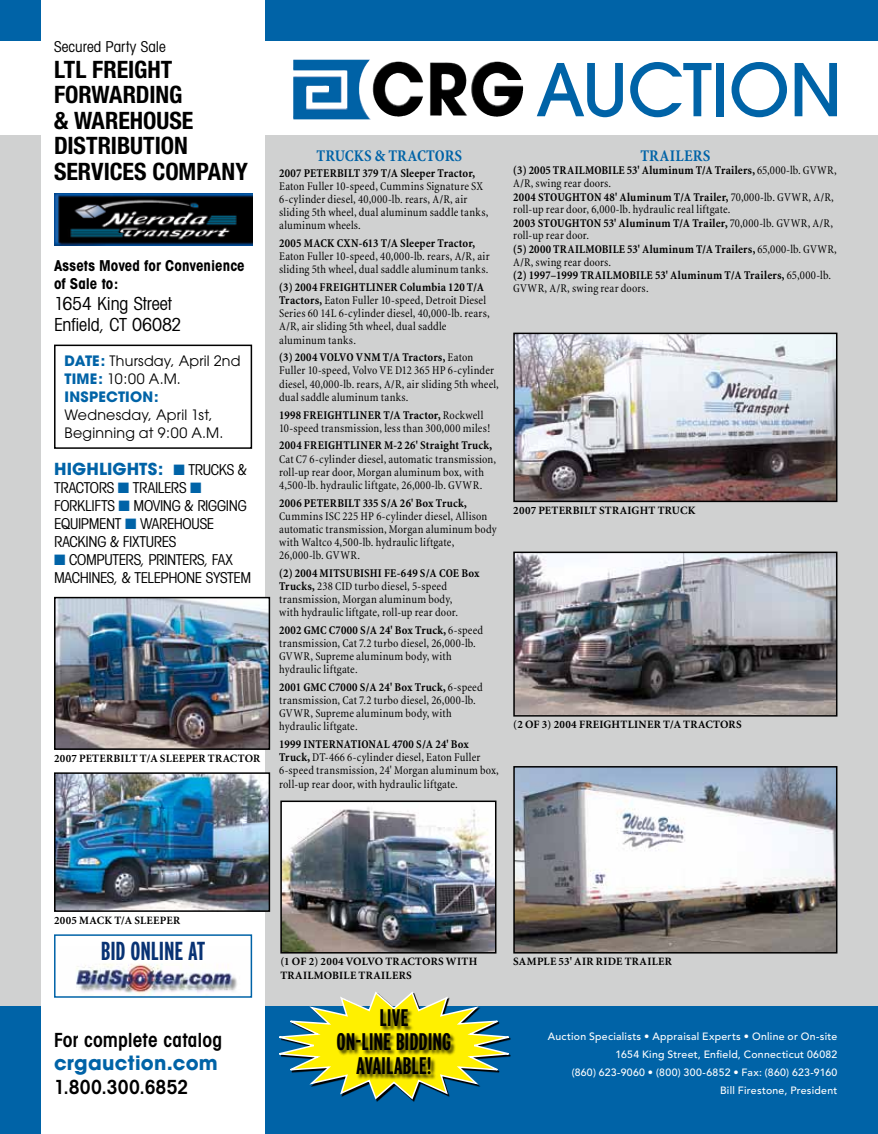
<style>
.page{position:relative;width:878px;height:1134px;background:#fff}
.page>*{position:absolute;margin:0;border:0;box-sizing:border-box;transform-origin:0 0}
.t1{font:500 72px "Avant Garde";letter-spacing:-.01em;color:#0063a7}
.t2{font:700 extra-condensed 25.95px "Interstate";letter-spacing:-.005em;color:#083273}
.t3{font:700 condensed 24px/25.5px "Helvetica Neue";color:#000}
.t4{font:700 extra-condensed 24px/24px "Interstate";letter-spacing:-.005em;color:#000;text-align:center}
.t5{font:600 condensed 19.5px "Avant Garde";letter-spacing:.01em;color:#000}
.t6{font:700 19.5px "Avant Garde";letter-spacing:.015em;color:#0063a7}
.t7{font:condensed 18px/21px "Avant Garde";letter-spacing:-.01em;color:#000}
.t8{font:700 condensed 16.5px "Minion";letter-spacing:.01em;color:#0063a7}
.t9{font:700 16.5px "Avant Garde";letter-spacing:.01em;color:#0063a7}
.t10{font:condensed 15px/18px "Avant Garde";letter-spacing:-.02em;color:#000}
.t11{font:700 condensed 15px/18px "Avant Garde";letter-spacing:.005em;color:#000}
.t12{font:condensed 15px "Avant Garde";letter-spacing:.005em;color:#000}
.t13{font:14.25px/18px "Avant Garde";letter-spacing:.015em;color:#000}
.t14{font:condensed 12px/13.2px "Minion";letter-spacing:.015em;color:#000}
.t15{font:700 condensed 12px/12.3px "Minion";letter-spacing:.02em;color:#000}
.t16{font:700 11.25px/13.5px "Minion";letter-spacing:.025em;color:#000}
.t17{font:500 10.5px/18px "Avenir";letter-spacing:.025em;color:#fff;text-align:right}
.s1{font-weight:700;color:#0063a7}
.s2{font-weight:400;font-stretch:condensed;font-size:15px;color:#000}
.s3{color:#0063a7}
.s4{font-weight:700}
.s5{font-weight:400}
</style>
<div class="page">
<div style="left:0;top:135px;width:878px;height:999px;background:#d0d1d1"></div>
<div style="left:0;top:1006px;width:878px;height:128px;background:#0063a7"></div>
<div style="left:0;top:0;width:878px;height:40px;background:#0063a7"></div>
<div style="left:41px;top:0;width:224px;height:1134px;background:#fff"></div>
<img style="left:293px;top:59px;width:102px;height:60px">
<div style="left:54px;top:345px;width:198px;height:104px;border:2px solid #000"></div>
<img style="left:76px;top:964px;width:161px;height:31px">
<div style="left:54px;top:934px;width:198px;height:64px;border:2px solid #0063a7"></div>
<svg style="left:279px;top:992px;width:232px;height:109px"></svg>
<div style="left:337px;top:1009px;width:119px;height:72px;background:#000;opacity:.75"></div>
<img style="left:54px;top:193px;width:198px;height:52px">
<img style="left:57px;top:775px;width:210px;height:134px">
<div style="left:54px;top:772px;width:216px;height:140px;border:2px solid #000"></div>
<img style="left:283px;top:804px;width:210px;height:147px">
<div style="left:280px;top:801px;width:216px;height:153px;border:2px solid #000"></div>
<img style="left:516px;top:336px;width:318px;height:163px">
<div style="left:513px;top:333px;width:324px;height:169px;border:2px solid #000"></div>
<img style="left:516px;top:769px;width:318px;height:182px">
<div style="left:513px;top:766px;width:324px;height:188px;border:2px solid #000"></div>
<img style="left:516px;top:555px;width:318px;height:159px">
<div style="left:513px;top:552px;width:324px;height:165px;border:2px solid #000"></div>
<img style="left:57px;top:600px;width:210px;height:147px">
<div style="left:54px;top:597px;width:216px;height:153px;border:2px solid #000"></div>
<p class="t12" style="left:54px;top:38px;width:113px">Secured Party Sale</p>
<h3 class="t3" style="left:54px;top:56px;width:195px">LTL FREIGHT<br>FORWARDING<br>&amp; WAREHOUSE<br>DISTRIBUTION<br>SERVICES COMPANY</h3>
<p class="t11" style="left:54px;top:256px;width:192px">Assets Moved for Convenience of Sale to:</p>
<h3 class="t7" style="left:54px;top:293px;width:129px">1654 King Street<br>Enfield, CT 06082</h3>
<p class="t13" style="left:64px;top:352px;width:177px"><span class="s1">DATE:</span> Thursday, April 2nd<br><span class="s1">TIME:</span> 10:00 A.M.<br><span class="s1">INSPECTION:</span></p>
<p class="t13" style="left:64px;top:406px;width:160px">Wednesday, April 1st,<br>Beginning at 9:00 A.M.</p>
<h3 class="t9" style="left:54px;top:459px;width:195px">HIGHLIGHTS: ■ <span class="s2">TRUCKS &amp;</span></h3>
<p class="t10" style="left:54px;top:479px;width:194px">TRACTORS <span class="s3">■</span> TRAILERS <span class="s3">■<br></span>FORKLIFTS <span class="s3">■</span> MOVING &amp; RIGGING<br>EQUIPMENT <span class="s3">■</span> WAREHOUSE<br>RACKING &amp; FIXTURES</p>
<p class="t10" style="left:54px;top:551px;width:199px"><span class="s3">■</span> COMPUTERS, PRINTERS, FAX<br>MACHINES, &amp; TELEPHONE SYSTEM</p>
<p class="t16" style="left:54px;top:752px;width:208px">2007 PETERBILT T/A SLEEPER TRACTOR</p>
<h3 class="t8" style="left:316px;top:146px;width:147px">TRUCKS &amp; TRACTORS</h3>
<p class="t15" style="left:279px;top:167px;width:197px">2007 PETERBILT 379 T/A Sleeper Tractor,</p>
<p class="t14" style="left:279px;top:180px;width:211px">Eaton Fuller 10-speed, Cummins Signature SX 6-cylinder diesel, 40,000-lb. rears, A/R, air sliding 5th wheel, dual aluminum saddle tanks, aluminum wheels.</p>
<p class="t15" style="left:279px;top:237px;width:197px">2005 MACK CXN-613 T/A Sleeper Tractor,</p>
<p class="t14" style="left:279px;top:250px;width:212px">Eaton Fuller 10-speed, 40,000-lb. rears, A/R, air sliding 5th wheel, dual saddle aluminum tanks.</p>
<p class="t14" style="left:279px;top:281px;width:212px"><span class="s4">(3) 2004 FREIGHTLINER Columbia 120 T/A Tractors,</span> Eaton Fuller 10-speed, Detroit Diesel Series 60 14L 6-cylinder diesel, 40,000-lb. rears, A/R, air sliding 5th wheel, dual saddle aluminum tanks.</p>
<p class="t14" style="left:279px;top:351px;width:221px"><span class="s4">(3) 2004 VOLVO VNM T/A Tractors,</span> Eaton Fuller 10-speed, Volvo VE D12 365 HP 6-cylinder diesel, 40,000-lb. rears, A/R, air sliding 5th wheel, dual saddle aluminum tanks.</p>
<p class="t14" style="left:279px;top:408px;width:213px"><span class="s4">1998 FREIGHTLINER T/A Tractor,</span> Rockwell<br>10-speed transmission, less than 300,000 miles!</p>
<p class="t15" style="left:279px;top:440px;width:214px">2004 FREIGHTLINER M-2 26' Straight Truck,</p>
<p class="t14" style="left:279px;top:452px;width:218px">Cat C7 6-cylinder diesel, automatic transmission, roll-up rear door, Morgan aluminum box, with<br>4,500-lb. hydraulic liftgate, 26,000-lb. GVWR.</p>
<p class="t15" style="left:279px;top:497px;width:189px">2006 PETERBILT 335 S/A 26' Box Truck,</p>
<p class="t14" style="left:279px;top:510px;width:219px">Cummins ISC 225 HP 6-cylinder diesel, Allison automatic transmission, Morgan aluminum body with Waltco 4,500-lb. hydraulic liftgate, 26,000-lb. GVWR.</p>
<p class="t14" style="left:279px;top:567px;width:202px"><span class="s4">(2) 2004 MITSUBISHI FE-649 S/A COE Box Trucks,</span> 238 CID turbo diesel, 5-speed transmission, Morgan aluminum body,<br>with hydraulic liftgate, roll-up rear door.</p>
<p class="t14" style="left:279px;top:624px;width:205px"><span class="s4">2002 GMC C7000 S/A 24' Box Truck,</span> 6-speed transmission, Cat 7.2 turbo diesel, 26,000-lb.<br>GVWR, Supreme aluminum body, with hydraulic liftgate.</p>
<p class="t14" style="left:279px;top:681px;width:205px"><span class="s4">2001 GMC C7000 S/A 24' Box Truck,</span> 6-speed transmission, Cat 7.2 turbo diesel, 26,000-lb.<br>GVWR, Supreme aluminum body, with hydraulic liftgate.</p>
<p class="t14" style="left:279px;top:738px;width:221px"><span class="s4">1999 INTERNATIONAL 4700 S/A 24' Box Truck,</span> DT-466 6-cylinder diesel, Eaton Fuller 6-speed transmission, 24' Morgan aluminum box, roll-up rear door, with hydraulic liftgate.</p>
<h1 class="t1" style="left:536px;top:46px;width:308px">AUCTION</h1>
<h3 class="t8" style="left:640px;top:146px;width:72px">TRAILERS</h3>
<p class="t15" style="left:513px;top:165px;width:325px">(3) 2005 TRAILMOBILE 53' Aluminum T/A Trailers, <span class="s5">65,000-lb. GVWR,<br>A/R, swing rear doors.</span></p>
<p class="t14" style="left:513px;top:191px;width:322px;line-height:12.3px"><span class="s4">2004 STOUGHTON 48' Aluminum T/A Trailer,</span> 70,000-lb. GVWR, A/R, roll-up rear door, 6,000-lb. hydraulic real liftgate.</p>
<p class="t15" style="left:513px;top:217px;width:321px">2003 STOUGHTON 53' Aluminum T/A Trailer, <span class="s5">70,000-lb. GVWR, A/R, roll-up rear door.</span></p>
<p class="t15" style="left:513px;top:243px;width:325px">(5) 2000 TRAILMOBILE 53' Aluminum T/A Trailers, <span class="s5">65,000-lb. GVWR,<br>A/R, swing rear doors.</span></p>
<p class="t15" style="left:513px;top:270px;width:319px">(2) 1997–1999 TRAILMOBILE 53' Aluminum T/A Trailers, <span class="s5">65,000-lb.<br>GVWR, A/R, swing rear doors.</span></p>
<p class="t16" style="left:513px;top:504px;width:184px">2007 PETERBILT STRAIGHT TRUCK</p>
<p class="t16" style="left:513px;top:718px;width:230px">(2 OF 3) 2004 FREIGHTLINER T/A TRACTORS</p>
<p class="t16" style="left:54px;top:914px;width:128px">2005 MACK T/A SLEEPER</p>
<h2 class="t2" style="left:101px;top:936px;width:106px">BID ONLINE AT</h2>
<h3 class="t5" style="left:54px;top:1028px;width:169px">For complete catalog</h3>
<h3 class="t6" style="left:54px;top:1050px;width:165px">crgauction.com</h3>
<h3 class="t5" style="left:54px;top:1075px;width:136px">1.800.300.6852</h3>
<p class="t16" style="left:280px;top:955px;width:198px">(1 OF 2) 2004 VOLVO TRACTORS WITH<br>TRAILMOBILE TRAILERS</p>
<h3 class="t4" style="left:336px;top:1006px;width:116px">LIVE<br>ON-LINE BIDDING<br>AVAILABLE!</h3>
<p class="t16" style="left:513px;top:955px;width:160px">SAMPLE 53' AIR RIDE TRAILER</p>
<p class="t17" style="left:547px;top:1027px;width:291px">Auction Specialists • Appraisal Experts • Online or On-site 1654 King Street, Enfield, Connecticut 06082<br>(860) 623-9060 • (800) 300-6852 • Fax: (860) 623-9160<br>Bill Firestone, President</p>
</div>
